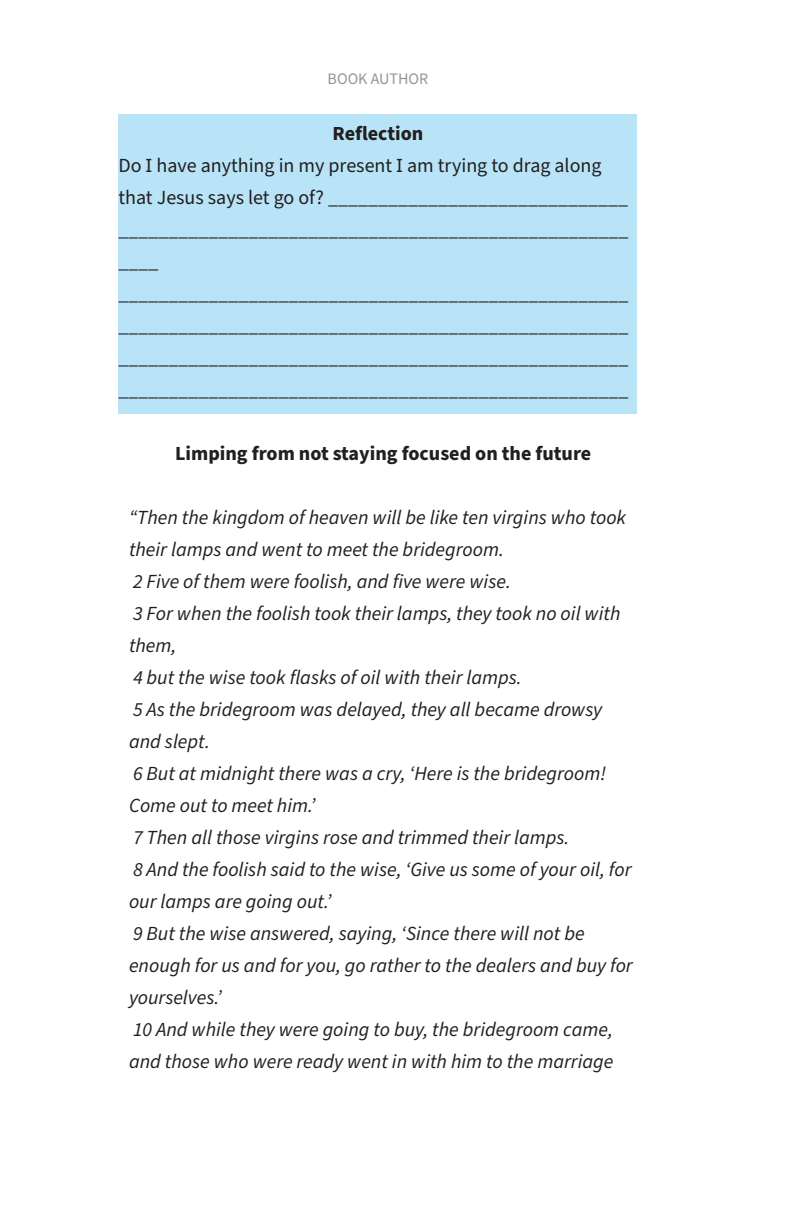
<style>
.page{position:relative;width:792px;height:1224px;background:#fff}
.page>*{position:absolute;margin:0;border:0;box-sizing:border-box;transform-origin:0 0}
.t1{font:italic 20px/32px "Source Sans Pro";color:#231f20}
.t2{font:20px/32px "Source Sans Pro";color:#231f20}
.t3{font:700 20px "Source Sans Pro";color:#231f20}
.t4{font:16px "Source Sans Pro";color:#939598}
</style>
<div class="page">
<div style="left:118px;top:114px;width:520px;height:300px;background:#b9e4f7"></div>
<p class="t4" style="left:328px;top:68px;width:102px">BOOK AUTHOR</p>
<p class="t3" style="left:333px;top:120px;width:92px">Reflection</p>
<p class="t2" style="left:118px;top:150px;width:511px">Do I have anything in my present I am trying to drag along that Jesus says let go of? ______________________________ ___________________________________________________ ____ ___________________________________________________ ___________________________________________________</p>
<p class="t2" style="left:118px;top:342px;width:511px">___________________________________________________</p>
<p class="t2" style="left:118px;top:374px;width:511px">___________________________________________________</p>
<p class="t3" style="left:175px;top:440px;width:418px">Limping from not staying focused on the future</p>
<p class="t1" style="left:129px;top:502px;width:505px">“Then the kingdom of heaven will be like ten virgins who took their lamps and went to meet the bridegroom.<br>2 Five of them were foolish, and five were wise.<br>3 For when the foolish took their lamps, they took no oil with them,<br>4 but the wise took flasks of oil with their lamps.<br>5 As the bridegroom was delayed, they all became drowsy and slept.<br>6 But at midnight there was a cry, ‘Here is the bridegroom!<br>Come out to meet him.’<br>7 Then all those virgins rose and trimmed their lamps.<br>8 And the foolish said to the wise, ‘Give us some of your oil, for our lamps are going out.’<br>9 But the wise answered, saying, ‘Since there will not be enough for us and for you, go rather to the dealers and buy for yourselves.’<br>10 And while they were going to buy, the bridegroom came, and those who were ready went in with him to the marriage</p>
</div>
